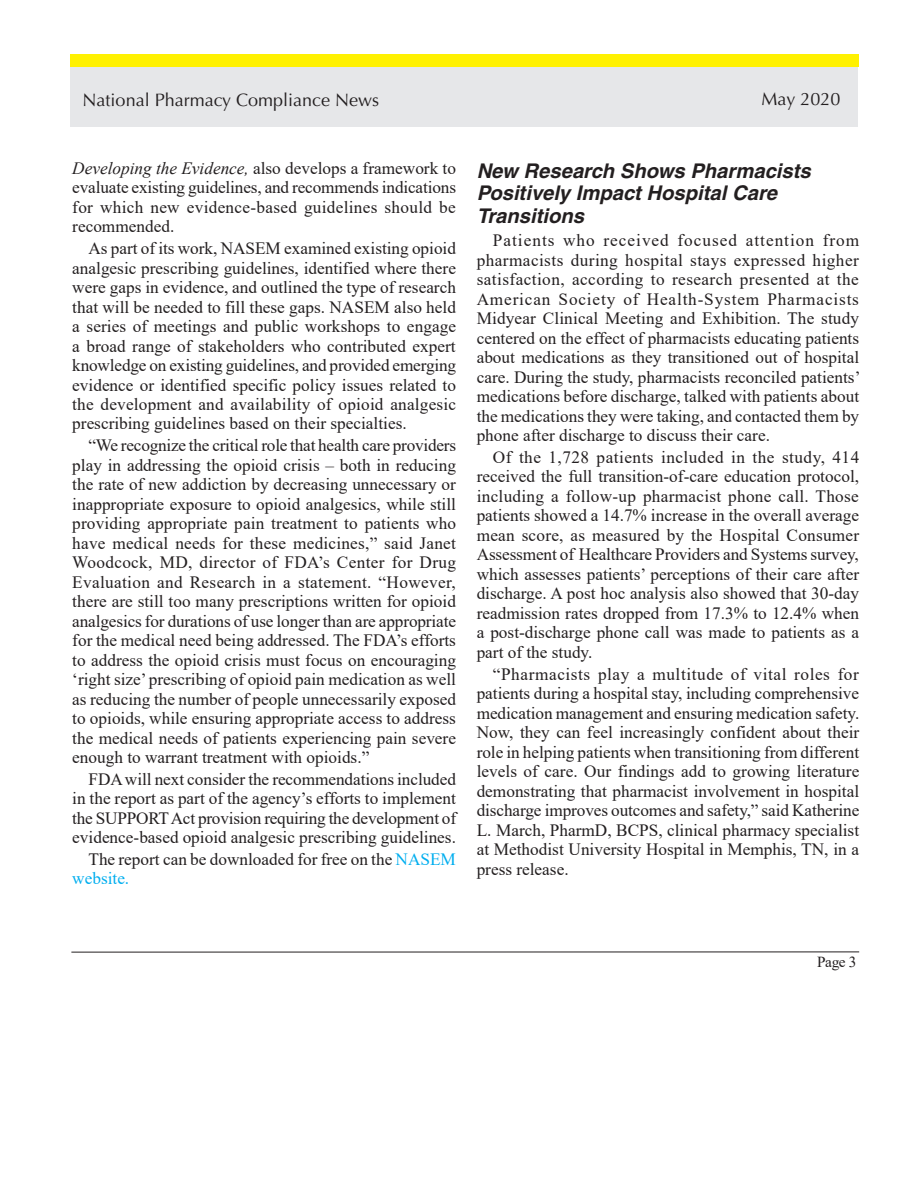
<style>
.page{position:relative;width:918px;height:1188px;background:#fff}
.page>*{position:absolute;margin:0;border:0;box-sizing:border-box;transform-origin:0 0}
.Headline{font:italic 700 20.25px/22.5px "Helvetica";color:#231f20}
.t1{font:18px "Optima LT Std";color:#231f20}
.Body_text{font:17.25px/19.5px "Times New Roman";color:#231f20;text-align:justify}
.t2{font:15.3px "Times New Roman";color:#231f20}
.s1{font-style:italic}
.s2{color:#00aeef}
</style>
<div class="page">
<div style="left:71px;top:67px;width:787px;height:59px;background:#e6e7e9"></div>
<hr style="left:71px;top:952px;width:788px;height:1px;background:#231f20">
<div style="left:71px;top:54px;width:788px;height:13px;background:#fff101"></div>
<p class="t1" style="left:83px;top:90px;width:298px">National Pharmacy Compliance News</p>
<p class="t1" style="left:762px;top:89px;width:81px">May 2020</p>
<p class="Body_text" style="left:72px;top:158px;width:385px"><span class="s1">Developing the Evidence,</span> also develops a framework to evaluate existing guidelines, and recommends indications for which new evidence-based guidelines should be recommended.</p>
<p class="Body_text" style="left:72px;top:238px;width:385px;text-indent:16px">As part of its work, NASEM examined existing opioid analgesic prescribing guidelines, identified where there were gaps in evidence, and outlined the type of research that will be needed to fill these gaps. NASEM also held a series of meetings and public workshops to engage a broad range of stakeholders who contributed expert knowledge on existing guidelines, and provided emerging evidence or identified specific policy issues related to the development and availability of opioid analgesic prescribing guidelines based on their specialties.</p>
<p class="Body_text" style="left:72px;top:435px;width:385px;text-indent:16px">“We recognize the critical role that health care providers play in addressing the opioid crisis – both in reducing the rate of new addiction by decreasing unnecessary or inappropriate exposure to opioid analgesics, while still providing appropriate pain treatment to patients who have medical needs for these medicines,” said Janet Woodcock, MD, director of FDA’s Center for Drug Evaluation and Research in a statement. “However, there are still too many prescriptions written for opioid analgesics for durations of use longer than are appropriate for the medical need being addressed. The FDA’s efforts to address the opioid crisis must focus on encouraging ‘right size’ prescribing of opioid pain medication as well as reducing the number of people unnecessarily exposed to opioids, while ensuring appropriate access to address the medical needs of patients experiencing pain severe enough to warrant treatment with opioids.”</p>
<p class="Body_text" style="left:72px;top:769px;width:385px;text-indent:16px">FDA will next consider the recommendations included in the report as part of the agency’s efforts to implement the SUPPORT Act provision requiring the development of evidence-based opioid analgesic prescribing guidelines.</p>
<p class="Body_text" style="left:72px;top:849px;width:385px;text-indent:16px">The report can be downloaded for free on the <span class="s2">NASEM website.</span></p>
<p class="Headline" style="left:477px;top:159px;width:336px">New Research Shows Pharmacists<br>Positively Impact Hospital Care<br>Transitions</p>
<p class="Body_text" style="left:477px;top:230px;width:385px;text-indent:16px">Patients who received focused attention from pharmacists during hospital stays expressed higher satisfaction, according to research presented at the American Society of Health-System Pharmacists Midyear Clinical Meeting and Exhibition. The study centered on the effect of pharmacists educating patients about medications as they transitioned out of hospital care. During the study, pharmacists reconciled patients’ medications before discharge, talked with patients about the medications they were taking, and contacted them by phone after discharge to discuss their care.</p>
<p class="Body_text" style="left:477px;top:447px;width:384px;text-indent:16px">Of the 1,728 patients included in the study, 414 received the full transition-of-care education protocol, including a follow-up pharmacist phone call. Those patients showed a 14.7% increase in the overall average mean score, as measured by the Hospital Consumer Assessment of Healthcare Providers and Systems survey, which assesses patients’ perceptions of their care after discharge. A post hoc analysis also showed that 30-day readmission rates dropped from 17.3% to 12.4% when a post-discharge phone call was made to patients as a part of the study.</p>
<p class="Body_text" style="left:477px;top:664px;width:384px;text-indent:16px">“Pharmacists play a multitude of vital roles for patients during a hospital stay, including comprehensive medication management and ensuring medication safety.<br>Now, they can feel increasingly confident about their role in helping patients when transitioning from different levels of care. Our findings add to growing literature demonstrating that pharmacist involvement in hospital discharge improves outcomes and safety,” said Katherine L. March, PharmD, BCPS, clinical pharmacy specialist at Methodist University Hospital in Memphis, TN, in a press release.</p>
<p class="t2" style="left:817px;top:951px;width:41px">Page 3</p>
</div>
